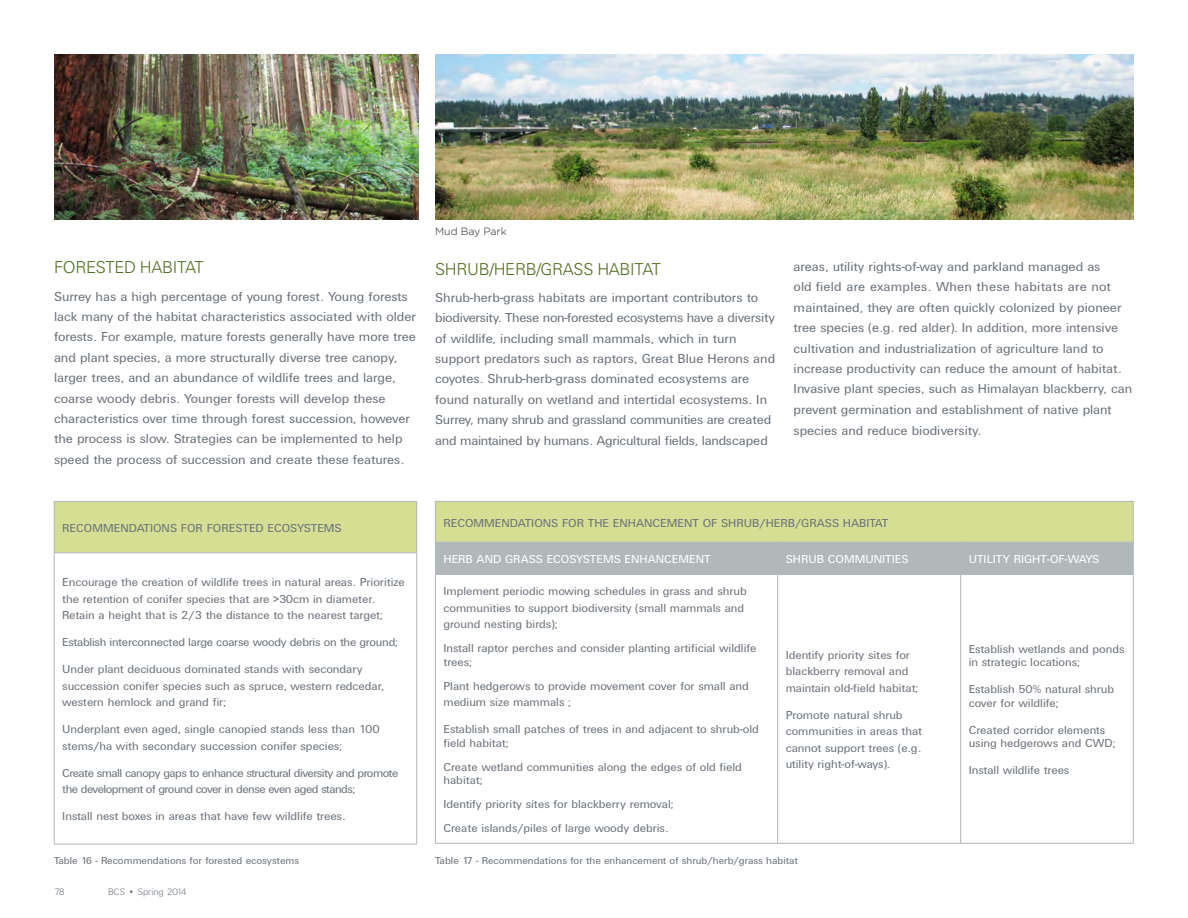
<style>
.page{position:relative;width:1188px;height:918px;background:#fff}
.page>*{position:absolute;margin:0;border:0;box-sizing:border-box;transform-origin:0 0}
._3_rd_level{font:300 16.5px "Univers";letter-spacing:-.02em;color:#506d1f}
.Body_Copy{font:13.5px/20.4px "Univers DTC";color:#6b737b}
.Body_Copy-2{font:12px/16.5px "Univers DTC";color:#6b737b}
.Body_Copy-3{font:12px/16.5px "Univers DTC";letter-spacing:-.04em;color:#6b737b}
.Body_Copy-4{font:12px "Univers DTC";color:#fff}
.Body_Copy-5{font:12px "Univers DTC";letter-spacing:-.02em;color:#6b737b}
.t1{font:10.5px "Univers DTC";color:#6b737a}
.graphic_credit{font:300 10.5px "Gotham";color:#231f20}
.graphic_credit-2{font:9.75px "Univers Light DTC";color:#6b737b}
</style>
<div class="page">
<div style="left:54px;top:501px;width:363px;height:52px;background:#d6de93"></div>
<hr style="left:54px;top:501px;width:363px;height:1px;background:#b0b8ba">
<hr style="left:54px;top:502px;width:1px;height:51px;background:#b0b8ba">
<hr style="left:416px;top:502px;width:1px;height:51px;background:#b0b8ba">
<hr style="left:54px;top:552px;width:363px;height:1px;background:#b0b8ba">
<hr style="left:54px;top:553px;width:1px;height:291px;background:#b0b8ba">
<hr style="left:416px;top:553px;width:1px;height:291px;background:#b0b8ba">
<hr style="left:54px;top:844px;width:363px;height:1px;background:#b0b8ba">
<div style="left:435px;top:501px;width:698px;height:41px;background:#d6de93"></div>
<div style="left:436px;top:543px;width:697px;height:31px;background:#b0b8ba"></div>
<hr style="left:435px;top:501px;width:343px;height:1px;background:#b0b8ba">
<hr style="left:435px;top:502px;width:1px;height:40px;background:#b0b8ba">
<hr style="left:778px;top:501px;width:183px;height:1px;background:#b0b8ba">
<hr style="left:961px;top:501px;width:172px;height:1px;background:#b0b8ba">
<hr style="left:1133px;top:502px;width:1px;height:40px;background:#b0b8ba">
<hr style="left:435px;top:542px;width:343px;height:1px;background:#b0b8ba">
<hr style="left:435px;top:542px;width:1px;height:32px;background:#b0b8ba">
<hr style="left:778px;top:542px;width:183px;height:1px;background:#b0b8ba">
<hr style="left:777px;top:542px;width:1px;height:32px;background:#b0b8ba">
<hr style="left:961px;top:542px;width:172px;height:1px;background:#b0b8ba">
<hr style="left:960px;top:542px;width:1px;height:32px;background:#b0b8ba">
<hr style="left:1133px;top:542px;width:1px;height:32px;background:#b0b8ba">
<hr style="left:435px;top:574px;width:343px;height:1px;background:#b0b8ba">
<hr style="left:435px;top:575px;width:1px;height:268px;background:#b0b8ba">
<hr style="left:778px;top:574px;width:183px;height:1px;background:#b0b8ba">
<hr style="left:777px;top:575px;width:1px;height:268px;background:#b0b8ba">
<hr style="left:961px;top:574px;width:172px;height:1px;background:#b0b8ba">
<hr style="left:960px;top:575px;width:1px;height:268px;background:#b0b8ba">
<hr style="left:1133px;top:575px;width:1px;height:268px;background:#b0b8ba">
<hr style="left:435px;top:843px;width:343px;height:1px;background:#b0b8ba">
<hr style="left:778px;top:843px;width:183px;height:1px;background:#b0b8ba">
<hr style="left:961px;top:843px;width:172px;height:1px;background:#b0b8ba">
<img style="left:54px;top:54px;width:364px;height:165px">
<img style="left:435px;top:54px;width:699px;height:165px">
<p class="_3_rd_level" style="left:54px;top:258px;width:151px">FORESTED HABITAT</p>
<p class="Body_Copy" style="left:54px;top:286px;width:364px">Surrey has a high percentage of young forest. Young forests lack many of the habitat characteristics associated with older forests. For example, mature forests generally have more tree and plant species, a more structurally diverse tree canopy, larger trees, and an abundance of wildlife trees and large, coarse woody debris. Younger forests will develop these characteristics over time through forest succession, however the process is slow. Strategies can be implemented to help speed the process of succession and create these features.</p>
<p class="graphic_credit" style="left:435px;top:225px;width:73px">Mud Bay Park</p>
<p class="_3_rd_level" style="left:435px;top:259px;width:227px">SHRUB/HERB/GRASS HABITAT</p>
<p class="Body_Copy" style="left:435px;top:287px;width:342px">Shrub-herb-grass habitats are important contributors to biodiversity. These non-forested ecosystems have a diversity of wildlife, including small mammals, which in turn support predators such as raptors, Great Blue Herons and coyotes. Shrub-herb-grass dominated ecosystems are found naturally on wetland and intertidal ecosystems. In Surrey, many shrub and grassland communities are created and maintained by humans. Agricultural fields, landscaped</p>
<p class="Body_Copy" style="left:794px;top:256px;width:340px">areas, utility rights-of-way and parkland managed as<br>old field are examples. When these habitats are not maintained, they are often quickly colonized by pioneer tree species (e.g. red alder). In addition, more intensive cultivation and industrialization of agriculture land to increase productivity can reduce the amount of habitat.<br>Invasive plant species, such as Himalayan blackberry, can prevent germination and establishment of native plant species and reduce biodiversity.</p>
<p class="Body_Copy-2" style="left:62px;top:519px;width:281px">RECOMMENDATIONS FOR FORESTED ECOSYSTEMS</p>
<p class="Body_Copy-2" style="left:62px;top:574px;width:344px">Encourage the creation of wildlife trees in natural areas. Prioritize the retention of conifer species that are &gt;30cm in diameter.<br>Retain a height that is 2/3 the distance to the nearest target;</p>
<p class="Body_Copy-5" style="left:62px;top:636px;width:337px">Establish interconnected large coarse woody debris on the ground;</p>
<p class="Body_Copy-2" style="left:62px;top:661px;width:323px">Under plant deciduous dominated stands with secondary succession conifer species such as spruce, western redcedar, western hemlock and grand fir;</p>
<p class="Body_Copy-2" style="left:62px;top:721px;width:319px">Underplant even aged, single canopied stands less than 100 stems/ha with secondary succession conifer species;</p>
<p class="Body_Copy-3" style="left:62px;top:764px;width:338px">Create small canopy gaps to enhance structural diversity and promote the development of ground cover in dense even aged stands;</p>
<p class="Body_Copy-2" style="left:62px;top:808px;width:285px">Install nest boxes in areas that have few wildlife trees.</p>
<p class="Body_Copy-2" style="left:443px;top:514px;width:446px">RECOMMENDATIONS FOR THE ENHANCEMENT OF SHRUB/HERB/GRASS HABITAT</p>
<p class="Body_Copy-4" style="left:443px;top:552px;width:269px">HERB AND GRASS ECOSYSTEMS ENHANCEMENT</p>
<p class="Body_Copy-4" style="left:786px;top:552px;width:124px">SHRUB COMMUNITIES</p>
<p class="Body_Copy-4" style="left:969px;top:552px;width:132px">UTILITY RIGHT-OF-WAYS</p>
<p class="Body_Copy-2" style="left:443px;top:583px;width:305px">Implement periodic mowing schedules in grass and shrub communities to support biodiversity (small mammals and ground nesting birds);</p>
<p class="Body_Copy-2" style="left:443px;top:641px;width:314px;line-height:13.5px">Install raptor perches and consider planting artificial wildlife trees;</p>
<p class="Body_Copy-2" style="left:443px;top:677px;width:307px">Plant hedgerows to provide movement cover for small and medium size mammals ;</p>
<p class="Body_Copy-2" style="left:443px;top:722px;width:317px;line-height:13.5px">Establish small patches of trees in and adjacent to shrub-old field habitat;</p>
<p class="Body_Copy-2" style="left:443px;top:760px;width:300px;line-height:13.5px">Create wetland communities along the edges of old field habitat;</p>
<p class="Body_Copy-2" style="left:443px;top:796px;width:232px">Identify priority sites for blackberry removal;</p>
<p class="Body_Copy-2" style="left:443px;top:820px;width:226px">Create islands/piles of large woody debris.</p>
<p class="Body_Copy-2" style="left:969px;top:642px;width:157px;line-height:13.5px">Establish wetlands and ponds in strategic locations;</p>
<p class="Body_Copy-2" style="left:969px;top:683px;width:147px;line-height:13.5px">Establish 50% natural shrub cover for wildlife;</p>
<p class="Body_Copy-2" style="left:969px;top:723px;width:148px;line-height:13.5px">Created corridor elements using hedgerows and CWD;</p>
<p class="Body_Copy-2" style="left:969px;top:762px;width:102px">Install wildlife trees</p>
<p class="Body_Copy-2" style="left:786px;top:647px;width:134px">Identify priority sites for blackberry removal and maintain old-field habitat;</p>
<p class="Body_Copy-2" style="left:786px;top:707px;width:138px">Promote natural shrub communities in areas that cannot support trees (e.g. utility right-of-ways).</p>
<p class="t1" style="left:54px;top:855px;width:247px">Table 16 - Recommendations for forested ecosystems</p>
<p class="t1" style="left:435px;top:855px;width:364px">Table 17 - Recommendations for the enhancement of shrub/herb/grass habitat</p>
<p class="graphic_credit-2" style="left:54px;top:886px;width:12px">78</p>
<p class="graphic_credit-2" style="left:108px;top:886px;width:80px">BCS • Spring 2014</p>
</div>
